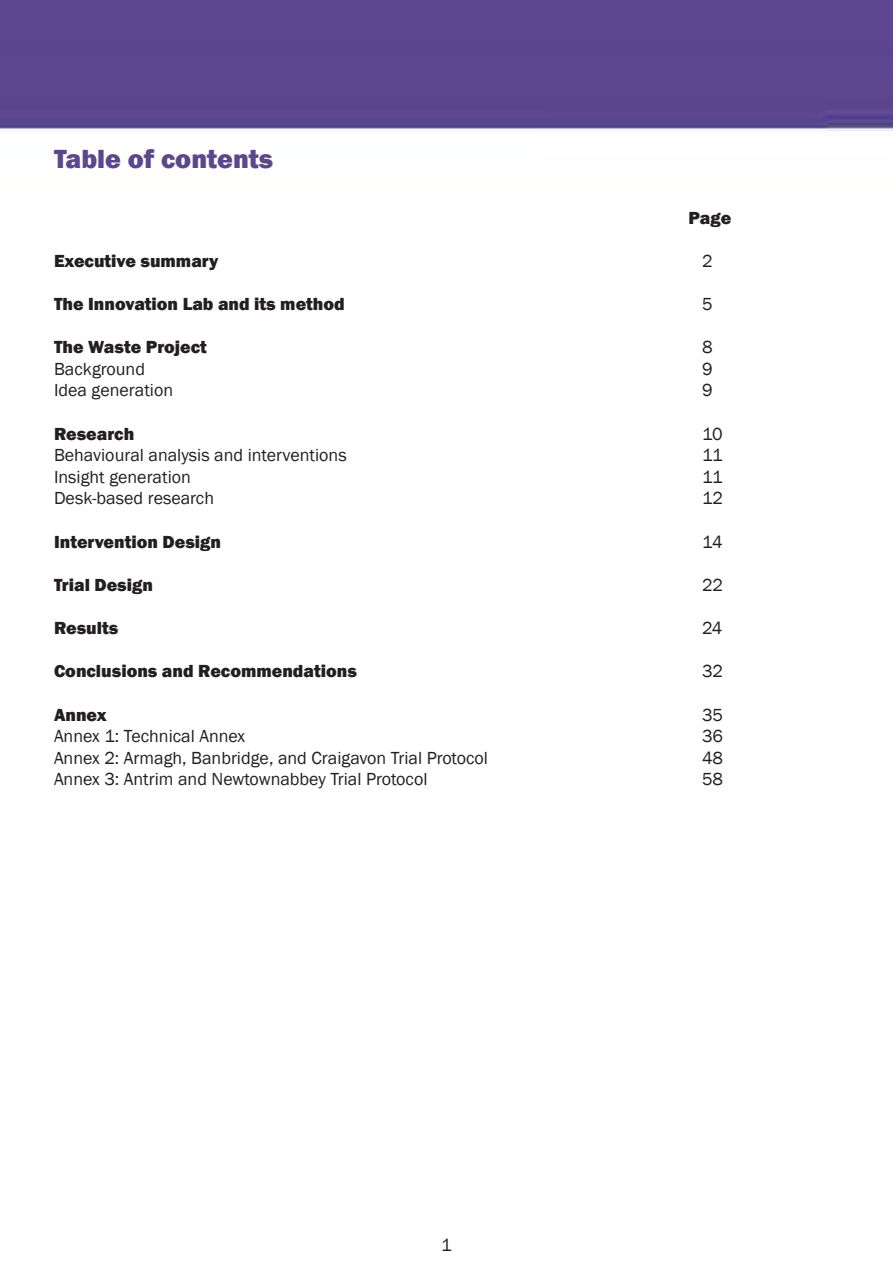
<style>
.page{position:relative;width:893px;height:1263px;background:#fff}
.page>*{position:absolute;margin:0;border:0;box-sizing:border-box;transform-origin:0 0}
.t1{font:800 27px "Franklin Gothic";color:#5b488c}
.t2{font:18px "Franklin Gothic";color:#231f20}
.t3{font:800 18px "Franklin Gothic";color:#231f20}
</style>
<div class="page">
<div style="left:0;top:0;width:893px;height:131px;background:#5d468f"></div>
<p class="t1" style="left:54px;top:142px;width:221px">Table of contents</p>
<p class="t3" style="left:688px;top:206px;width:44px">Page</p>
<p class="t3" style="left:54px;top:249px;width:166px">Executive summary</p>
<p class="t2" style="left:702px;top:250px;width:12px">2</p>
<p class="t3" style="left:54px;top:292px;width:292px">The Innovation Lab and its method</p>
<p class="t2" style="left:702px;top:293px;width:12px">5</p>
<p class="t3" style="left:54px;top:336px;width:154px">The Waste Project</p>
<p class="t2" style="left:702px;top:336px;width:12px">8</p>
<p class="t2" style="left:54px;top:358px;width:93px">Background</p>
<p class="t2" style="left:702px;top:358px;width:12px">9</p>
<p class="t2" style="left:54px;top:379px;width:121px">Idea generation</p>
<p class="t2" style="left:702px;top:379px;width:12px">9</p>
<p class="t3" style="left:54px;top:422px;width:82px">Research</p>
<p class="t2" style="left:702px;top:422px;width:22px">10</p>
<p class="t2" style="left:54px;top:444px;width:294px">Behavioural analysis and interventions</p>
<p class="t2" style="left:702px;top:444px;width:22px">11</p>
<p class="t2" style="left:54px;top:466px;width:138px">Insight generation</p>
<p class="t2" style="left:702px;top:466px;width:22px">11</p>
<p class="t2" style="left:54px;top:487px;width:162px">Desk-based research</p>
<p class="t2" style="left:702px;top:487px;width:23px">12</p>
<p class="t3" style="left:54px;top:530px;width:169px">Intervention Design</p>
<p class="t2" style="left:702px;top:530px;width:22px">14</p>
<p class="t3" style="left:54px;top:573px;width:100px">Trial Design</p>
<p class="t2" style="left:702px;top:574px;width:23px">22</p>
<p class="t3" style="left:54px;top:616px;width:66px">Results</p>
<p class="t2" style="left:702px;top:617px;width:22px">24</p>
<p class="t3" style="left:54px;top:660px;width:304px">Conclusions and Recommendations</p>
<p class="t2" style="left:702px;top:660px;width:23px">32</p>
<p class="t3" style="left:54px;top:703px;width:54px">Annex</p>
<p class="t2" style="left:702px;top:703px;width:23px">35</p>
<p class="t2" style="left:54px;top:725px;width:193px">Annex 1: Technical Annex</p>
<p class="t2" style="left:702px;top:725px;width:23px">36</p>
<p class="t2" style="left:54px;top:746px;width:436px">Annex 2: Armagh, Banbridge, and Craigavon Trial Protocol</p>
<p class="t2" style="left:702px;top:746px;width:23px">48</p>
<p class="t2" style="left:54px;top:768px;width:375px">Annex 3: Antrim and Newtownabbey Trial Protocol</p>
<p class="t2" style="left:702px;top:768px;width:23px">58</p>
<p class="t2" style="left:441px;top:1234px;width:12px">1</p>
</div>
